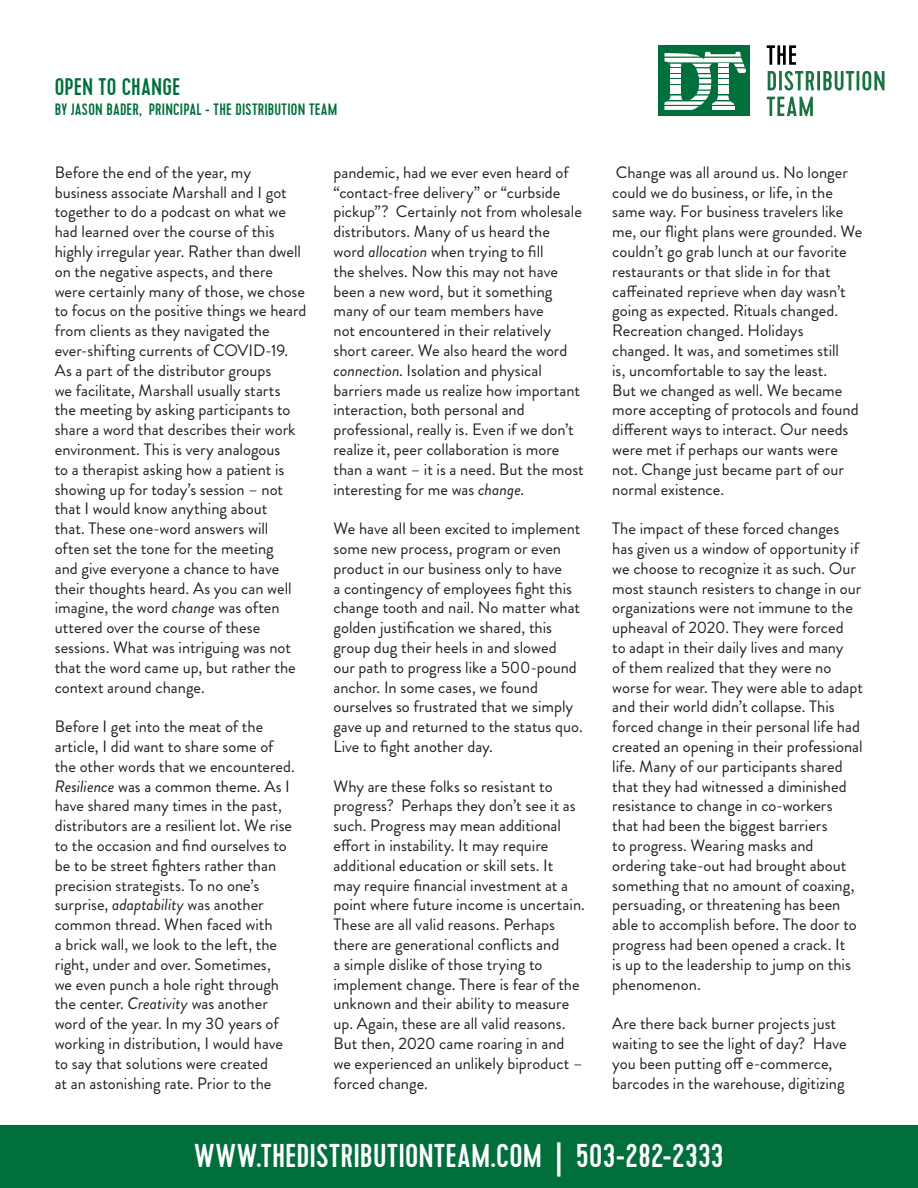
<style>
.page{position:relative;width:918px;height:1188px;background:#fff}
.page>*{position:absolute;margin:0;border:0;box-sizing:border-box;transform-origin:0 0}
.t1{font:500 33px "Cervo";letter-spacing:.005em;color:#fff}
.t2{font:500 24px "Cervo";letter-spacing:.005em;color:#006f3c}
.t3{font:16.5px/19.8px "Brandon Grotesque";color:#231f20}
.t4{font:500 16.5px "Cervo";letter-spacing:.01em;color:#006f3c}
.s1{font-style:italic}
</style>
<div class="page">
<div style="left:659px;top:46px;width:91px;height:70px;background:#006f3c"></div>
<svg style="left:664px;top:52px;width:82px;height:58px"></svg>
<svg style="left:767px;top:45px;width:29px;height:20px"></svg>
<svg style="left:768px;top:71px;width:8px;height:19px"></svg>
<hr style="left:779px;top:71px;width:3px;height:19px;background:#1c7342">
<svg style="left:784px;top:71px;width:30px;height:20px"></svg>
<hr style="left:817px;top:71px;width:3px;height:19px;background:#1c7342">
<svg style="left:823px;top:71px;width:62px;height:20px"></svg>
<svg style="left:767px;top:97px;width:46px;height:19px"></svg>
<div style="left:0;top:1126px;width:918px;height:62px;background:#006f3c"></div>
<p class="t2" style="left:55px;top:73px;width:127px">OPEN TO CHANGE</p>
<p class="t4" style="left:55px;top:100px;width:284px">BY JASON BADER, PRINCIPAL - THE DISTRIBUTION TEAM</p>
<p class="t3" style="left:55px;top:163px;width:253px">Before the end of the year, my business associate Marshall and I got together to do a podcast on what we had learned over the course of this highly irregular year. Rather than dwell on the negative aspects, and there were certainly many of those, we chose to focus on the positive things we heard from clients as they navigated the ever-shifting currents of COVID-19.<br>As a part of the distributor groups<br>we facilitate, Marshall usually starts<br>the meeting by asking participants to share a word that describes their work environment. This is very analogous<br>to a therapist asking how a patient is showing up for today’s session – not that I would know anything about<br>that. These one-word answers will often set the tone for the meeting<br>and give everyone a chance to have their thoughts heard. As you can well imagine, the word <span class="s1">change</span> was often uttered over the course of these sessions. What was intriguing was not that the word came up, but rather the context around change.</p>
<p class="t3" style="left:55px;top:717px;width:242px">Before I get into the meat of the article, I did want to share some of the other words that we encountered.<br><span class="s1">Resilience</span> was a common theme. As I have shared many times in the past, distributors are a resilient lot. We rise to the occasion and find ourselves to be to be street fighters rather than precision strategists. To no one’s surprise, <span class="s1">adaptability</span> was another common thread. When faced with<br>a brick wall, we look to the left, the right, under and over. Sometimes,<br>we even punch a hole right through the center. <span class="s1">Creativity</span> was another word of the year. In my 30 years of working in distribution, I would have to say that solutions were created<br>at an astonishing rate. Prior to the</p>
<p class="t3" style="left:333px;top:163px;width:252px">pandemic, had we ever even heard of “contact-free delivery” or “curbside pickup”? Certainly not from wholesale distributors. Many of us heard the word <span class="s1">allocation</span> when trying to fill<br>the shelves. Now this may not have been a new word, but it something many of our team members have<br>not encountered in their relatively short career. We also heard the word <span class="s1">connection</span>. Isolation and physical barriers made us realize how important interaction, both personal and professional, really is. Even if we don’t realize it, peer collaboration is more than a want – it is a need. But the most interesting for me was <span class="s1">change</span>.</p>
<p class="t3" style="left:333px;top:519px;width:251px">We have all been excited to implement some new process, program or even product in our business only to have<br>a contingency of employees fight this change tooth and nail. No matter what golden justification we shared, this group dug their heels in and slowed<br>our path to progress like a 500-pound anchor. In some cases, we found ourselves so frustrated that we simply gave up and returned to the status quo.<br>Live to fight another day.</p>
<p class="t3" style="left:333px;top:776px;width:253px">Why are these folks so resistant to progress? Perhaps they don’t see it as such. Progress may mean additional effort in instability. It may require additional education or skill sets. It<br>may require financial investment at a point where future income is uncertain.<br>These are all valid reasons. Perhaps there are generational conflicts and<br>a simple dislike of those trying to implement change. There is fear of the unknown and their ability to measure up. Again, these are all valid reasons.<br>But then, 2020 came roaring in and we experienced an unlikely biproduct – forced change.</p>
<p class="t3" style="left:612px;top:163px;width:252px">Change was all around us. No longer could we do business, or life, in the same way. For business travelers like me, our flight plans were grounded. We couldn’t go grab lunch at our favorite restaurants or that slide in for that caffeinated reprieve when day wasn’t going as expected. Rituals changed.<br>Recreation changed. Holidays changed. It was, and sometimes still<br>is, uncomfortable to say the least.<br>But we changed as well. We became more accepting of protocols and found different ways to interact. Our needs were met if perhaps our wants were not. Change just became part of our normal existence.</p>
<p class="t3" style="left:612px;top:519px;width:252px">The impact of these forced changes has given us a window of opportunity if we choose to recognize it as such. Our most staunch resisters to change in our organizations were not immune to the upheaval of 2020. They were forced<br>to adapt in their daily lives and many<br>of them realized that they were no worse for wear. They were able to adapt and their world didn’t collapse. This forced change in their personal life had created an opening in their professional life. Many of our participants shared that they had witnessed a diminished resistance to change in co-workers<br>that had been the biggest barriers<br>to progress. Wearing masks and ordering take-out had brought about something that no amount of coaxing, persuading, or threatening has been able to accomplish before. The door to progress had been opened a crack. It<br>is up to the leadership to jump on this phenomenon.</p>
<p class="t3" style="left:612px;top:1014px;width:236px">Are there back burner projects just waiting to see the light of day? Have you been putting off e-commerce, barcodes in the warehouse, digitizing</p>
<p class="t1" style="left:194px;top:1137px;width:531px">WWW.THEDISTRIBUTIONTEAM.COM | 503-282-2333</p>
</div>
